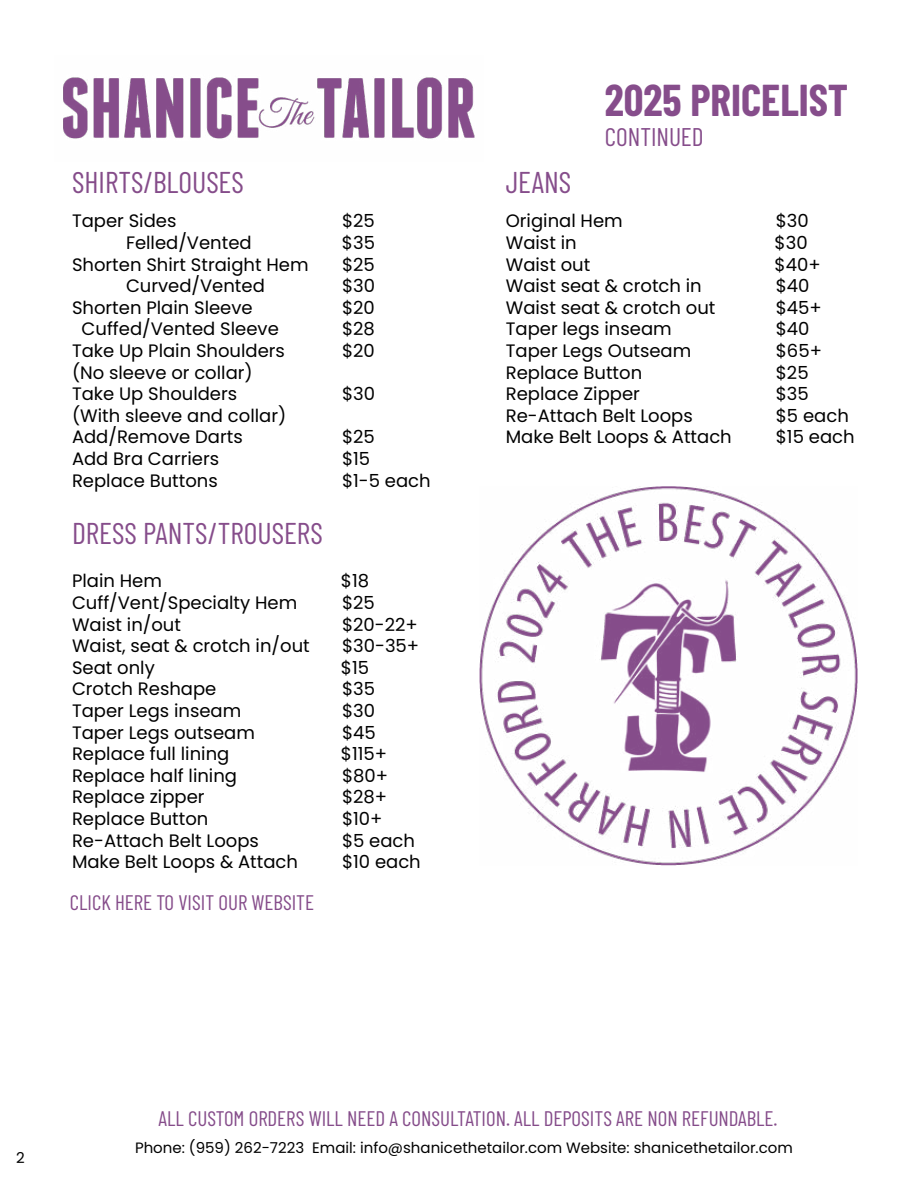
<style>
.page{position:relative;width:918px;height:1188px;background:#fff}
.page>*{position:absolute;margin:0;border:0;box-sizing:border-box;transform-origin:0 0}
.t1{font:700 43.5px "Barlow Condensed";color:#864d8b}
.t2{font:30px "Barlow Condensed";color:#864d8b}
.t3{font:30px "Barlow Condensed";color:#854c8a}
.t4{font:25.5px "Barlow Condensed";color:#864d8b}
.t5{font:21px "Barlow Condensed";color:#854c8a}
.t6{font:18px/21.6px "Poppins";color:#000}
.t7{font:15px "Poppins";color:#000}
</style>
<div class="page">
<img style="left:479px;top:486px;width:379px;height:380px">
<img style="left:63px;top:77px;width:412px;height:62px">
<h2 class="t3" style="left:72px;top:161px;width:173px">SHIRTS/BLOUSES</h2>
<p class="t6" style="left:72px;top:210px;width:106px">Taper Sides</p>
<p class="t6" style="left:342px;top:210px;width:34px">$25</p>
<p class="t6" style="left:126px;top:232px;width:127px">Felled/Vented</p>
<p class="t6" style="left:342px;top:232px;width:35px">$35</p>
<p class="t6" style="left:72px;top:254px;width:238px">Shorten Shirt Straight Hem</p>
<p class="t6" style="left:342px;top:254px;width:34px">$25</p>
<p class="t6" style="left:126px;top:275px;width:140px">Curved/Vented</p>
<p class="t6" style="left:342px;top:275px;width:35px">$30</p>
<p class="t6" style="left:72px;top:297px;width:182px">Shorten Plain Sleeve</p>
<p class="t6" style="left:342px;top:297px;width:34px">$20</p>
<p class="t6" style="left:82px;top:318px;width:199px">Cuffed/Vented Sleeve</p>
<p class="t6" style="left:342px;top:318px;width:34px">$28</p>
<p class="t6" style="left:72px;top:340px;width:215px">Take Up Plain Shoulders</p>
<p class="t6" style="left:342px;top:340px;width:34px">$20</p>
<p class="t6" style="left:72px;top:362px;width:182px">(No sleeve or collar)<br>Take Up Shoulders</p>
<p class="t6" style="left:342px;top:383px;width:35px">$30</p>
<p class="t6" style="left:72px;top:405px;width:216px">(With sleeve and collar)<br>Add/Remove Darts</p>
<p class="t6" style="left:342px;top:426px;width:34px">$25</p>
<p class="t6" style="left:72px;top:448px;width:149px">Add Bra Carriers</p>
<p class="t6" style="left:342px;top:448px;width:30px">$15</p>
<p class="t6" style="left:72px;top:470px;width:147px">Replace Buttons</p>
<p class="t6" style="left:342px;top:470px;width:90px">$1-5 each</p>
<h2 class="t2" style="left:72px;top:512px;width:252px">DRESS PANTS/TROUSERS</h2>
<p class="t6" style="left:72px;top:570px;width:91px">Plain Hem</p>
<p class="t6" style="left:341px;top:570px;width:30px">$18</p>
<p class="t6" style="left:72px;top:592px;width:227px">Cuff/Vent/Specialty Hem</p>
<p class="t6" style="left:342px;top:592px;width:34px">$25</p>
<p class="t6" style="left:72px;top:614px;width:111px">Waist in/out</p>
<p class="t6" style="left:342px;top:614px;width:77px">$20-22+</p>
<p class="t6" style="left:72px;top:635px;width:239px">Waist, seat &amp; crotch in/out</p>
<p class="t6" style="left:342px;top:635px;width:79px">$30-35+</p>
<p class="t6" style="left:72px;top:657px;width:84px">Seat only</p>
<p class="t6" style="left:341px;top:657px;width:30px">$15</p>
<p class="t6" style="left:72px;top:678px;width:146px">Crotch Reshape</p>
<p class="t6" style="left:342px;top:678px;width:35px">$35</p>
<p class="t6" style="left:72px;top:700px;width:171px">Taper Legs inseam</p>
<p class="t6" style="left:342px;top:700px;width:35px">$30</p>
<p class="t6" style="left:72px;top:722px;width:184px">Taper Legs outseam</p>
<p class="t6" style="left:342px;top:722px;width:35px">$45</p>
<p class="t6" style="left:72px;top:743px;width:159px">Replace full lining</p>
<p class="t6" style="left:341px;top:743px;width:48px">$115+</p>
<p class="t6" style="left:72px;top:765px;width:167px">Replace half lining</p>
<p class="t6" style="left:342px;top:765px;width:48px">$80+</p>
<p class="t6" style="left:72px;top:786px;width:134px">Replace zipper</p>
<p class="t6" style="left:342px;top:786px;width:47px">$28+</p>
<p class="t6" style="left:72px;top:808px;width:138px">Replace Button</p>
<p class="t6" style="left:342px;top:808px;width:42px">$10+</p>
<p class="t6" style="left:72px;top:830px;width:189px">Re-Attach Belt Loops</p>
<p class="t6" style="left:342px;top:830px;width:75px">$5 each</p>
<p class="t6" style="left:72px;top:851px;width:228px">Make Belt Loops &amp; Attach</p>
<p class="t6" style="left:342px;top:851px;width:80px">$10 each</p>
<p class="t5" style="left:70px;top:888px;width:246px">CLICK HERE TO VISIT OUR WEBSITE</p>
<h1 class="t1" style="left:605px;top:69px;width:245px">2025 PRICELIST</h1>
<h3 class="t4" style="left:605px;top:118px;width:100px">CONTINUED</h3>
<h2 class="t2" style="left:506px;top:161px;width:67px">JEANS</h2>
<p class="t6" style="left:506px;top:210px;width:118px">Original Hem</p>
<p class="t6" style="left:776px;top:210px;width:35px">$30</p>
<p class="t6" style="left:506px;top:232px;width:72px">Waist in</p>
<p class="t6" style="left:775px;top:232px;width:35px">$30</p>
<p class="t6" style="left:506px;top:254px;width:86px">Waist out</p>
<p class="t6" style="left:775px;top:254px;width:48px">$40+</p>
<p class="t6" style="left:506px;top:275px;width:198px">Waist seat &amp; crotch in</p>
<p class="t6" style="left:776px;top:275px;width:35px">$40</p>
<p class="t6" style="left:506px;top:297px;width:211px">Waist seat &amp; crotch out</p>
<p class="t6" style="left:776px;top:297px;width:48px">$45+</p>
<p class="t6" style="left:506px;top:318px;width:167px">Taper legs inseam</p>
<p class="t6" style="left:776px;top:318px;width:35px">$40</p>
<p class="t6" style="left:506px;top:340px;width:187px">Taper Legs Outseam</p>
<p class="t6" style="left:776px;top:340px;width:48px">$65+</p>
<p class="t6" style="left:506px;top:362px;width:138px">Replace Button</p>
<p class="t6" style="left:776px;top:362px;width:34px">$25</p>
<p class="t6" style="left:506px;top:383px;width:136px">Replace Zipper</p>
<p class="t6" style="left:776px;top:383px;width:35px">$35</p>
<p class="t6" style="left:506px;top:405px;width:189px">Re-Attach Belt Loops</p>
<p class="t6" style="left:776px;top:405px;width:75px">$5 each</p>
<p class="t6" style="left:506px;top:426px;width:228px">Make Belt Loops &amp; Attach</p>
<p class="t6" style="left:776px;top:426px;width:80px">$15 each</p>
<p class="t7" style="left:16px;top:1149px;width:10px">2</p>
<p class="t5" style="left:159px;top:1104px;width:620px">ALL CUSTOM ORDERS WILL NEED A CONSULTATION. ALL DEPOSITS ARE NON REFUNDABLE.</p>
<p class="t7" style="left:135px;top:1139px;width:659px">Phone: (959) 262-7223 Email: info@shanicethetailor.com Website: shanicethetailor.com</p>
</div>
